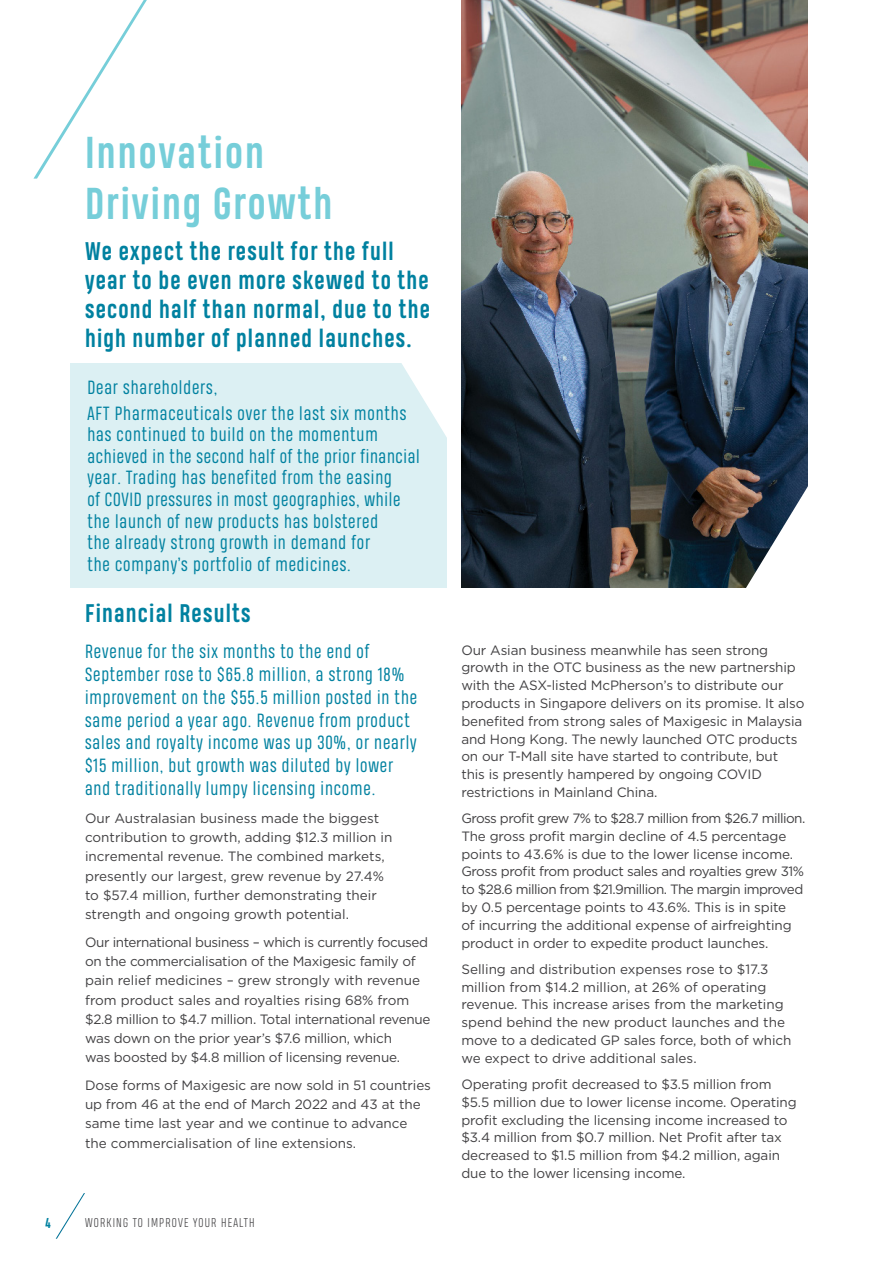
<style>
.page{position:relative;width:893px;height:1263px;background:#fff}
.page>*{position:absolute;margin:0;border:0;box-sizing:border-box;transform-origin:0 0}
.t1{font:700 42px/50.4px "Heading Pro";letter-spacing:.05em;color:#76ced9}
.t2{font:700 24px/28.8px "Heading Pro";letter-spacing:.05em;color:#0081a0}
.t3{font:18px/21.6px "Heading Pro";letter-spacing:.05em;color:#0081a0}
.t4{font:13.5px/17.9px "Gotham";letter-spacing:-.01em;color:#414042}
.t5{font:700 13.5px "Heading Pro";color:#0081a0}
.t6{font:300 12px "Heading Pro";letter-spacing:.1em;color:#414042}
</style>
<div class="page">
<div style="left:70px;top:363px;width:376px;height:225px;background:#dcf0f3"></div>
<svg style="left:402px;top:363px;width:45px;height:112px"></svg>
<img style="left:461px;top:0;width:347px;height:588px">
<svg style="left:743px;top:467px;width:65px;height:121px"></svg>
<svg style="left:56px;top:1193px;width:29px;height:46px"></svg>
<svg style="left:33px;top:0;width:114px;height:179px"></svg>
<h1 class="t1" style="left:85px;top:129px;width:249px">Innovation<br>Driving Growth</h1>
<h2 class="t2" style="left:85px;top:238px;width:347px">We expect the result for the full year to be even more skewed to the second half than normal, due to the high number of planned launches.</h2>
<h3 class="t3" style="left:87px;top:375px;width:321px;line-height:25.8px">Dear shareholders,<br>AFT Pharmaceuticals over the last six months</h3>
<p class="t3" style="left:87px;top:424px;width:334px">has continued to build on the momentum achieved in the second half of the prior financial year. Trading has benefited from the easing<br>of COVID pressures in most geographies, while the launch of new products has bolstered<br>the already strong growth in demand for<br>the company’s portfolio of medicines.</p>
<h2 class="t2" style="left:85px;top:600px;width:167px">Financial Results</h2>
<p class="t3" style="left:85px;top:641px;width:334px;line-height:22.8px">Revenue for the six months to the end of September rose to $65.8 million, a strong 18% improvement on the $55.5 million posted in the same period a year ago. Revenue from product sales and royalty income was up 30%, or nearly $15 million, but growth was diluted by lower and traditionally lumpy licensing income.</p>
<p class="t4" style="left:85px;top:808px;width:309px;line-height:19.2px">Our Australasian business made the biggest contribution to growth, adding $12.3 million in incremental revenue. The combined markets, presently our largest, grew revenue by 27.4% to $57.4 million, further demonstrating their strength and ongoing growth potential.</p>
<p class="t4" style="left:85px;top:932px;width:347px;line-height:19.2px">Our international business – which is currently focused on the commercialisation of the Maxigesic family of pain relief medicines – grew strongly with revenue from product sales and royalties rising 68% from $2.8 million to $4.7 million. Total international revenue was down on the prior year’s $7.6 million, which<br>was boosted by $4.8 million of licensing revenue.</p>
<p class="t4" style="left:85px;top:1075px;width:347px;line-height:19.2px">Dose forms of Maxigesic are now sold in 51 countries up from 46 at the end of March 2022 and 43 at the same time last year and we continue to advance the commercialisation of line extensions.</p>
<p class="t5" style="left:45px;top:1215px;width:7px">4</p>
<p class="t6" style="left:85px;top:1215px;width:171px">WORKING TO IMPROVE YOUR HEALTH</p>
<p class="t4" style="left:461px;top:641px;width:345px">Our Asian business meanwhile has seen strong growth in the OTC business as the new partnership with the ASX-listed McPherson’s to distribute our products in Singapore delivers on its promise. It also benefited from strong sales of Maxigesic in Malaysia and Hong Kong. The newly launched OTC products on our T-Mall site have started to contribute, but this is presently hampered by ongoing COVID restrictions in Mainland China.</p>
<p class="t4" style="left:461px;top:809px;width:345px">Gross profit grew 7% to $28.7 million from $26.7 million.<br>The gross profit margin decline of 4.5 percentage points to 43.6% is due to the lower license income.<br>Gross profit from product sales and royalties grew 31% to $28.6 million from $21.9million. The margin improved by 0.5 percentage points to 43.6%. This is in spite<br>of incurring the additional expense of airfreighting product in order to expedite product launches.</p>
<p class="t4" style="left:461px;top:960px;width:331px">Selling and distribution expenses rose to $17.3 million from $14.2 million, at 26% of operating revenue. This increase arises from the marketing spend behind the new product launches and the move to a dedicated GP sales force, both of which we expect to drive additional sales.</p>
<p class="t4" style="left:461px;top:1075px;width:337px">Operating profit decreased to $3.5 million from $5.5 million due to lower license income. Operating profit excluding the licensing income increased to $3.4 million from $0.7 million. Net Profit after tax decreased to $1.5 million from $4.2 million, again due to the lower licensing income.</p>
</div>
